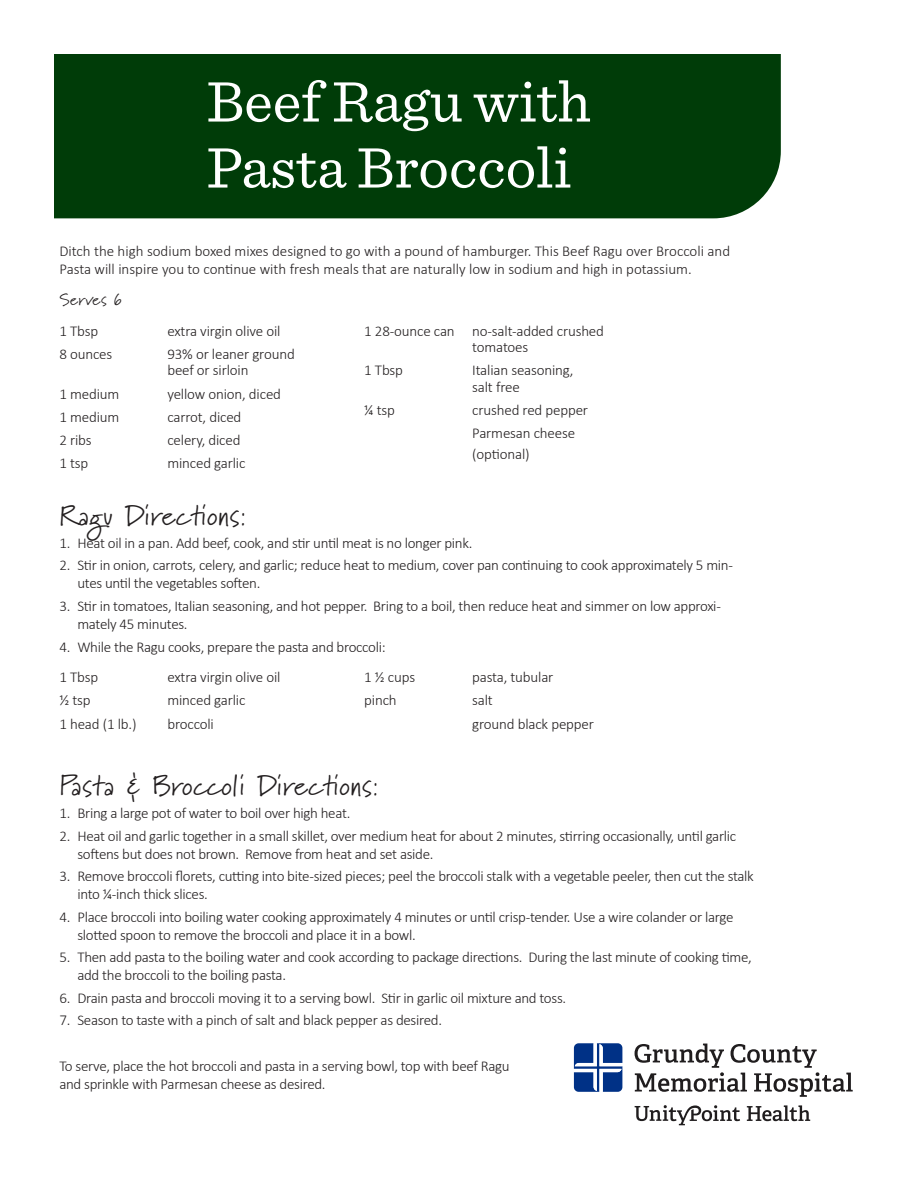
<style>
.page{position:relative;width:918px;height:1188px;background:#fff}
.page>*{position:absolute;margin:0;border:0;box-sizing:border-box;transform-origin:0 0}
.t1{font:60px/66px "Sentinel";color:#fff}
.t2{font:28.5px "Marydale";letter-spacing:.005em;color:#231f20}
.t3{font:16.5px "Marydale";letter-spacing:.025em;color:#231f20}
.t4{font:300 15px/18px "Calibri";letter-spacing:-.02em;color:#231f20}
.t5{font:300 15px/18px "Calibri";color:#231f20}
</style>
<div class="page">
<div style="left:54px;top:54px;width:727px;height:164px;background:#003c08"></div>
<svg style="left:635px;top:1044px;width:218px;height:53px"></svg>
<svg style="left:635px;top:1105px;width:105px;height:20px"></svg>
<svg style="left:747px;top:1105px;width:63px;height:16px"></svg>
<svg style="left:574px;top:1043px;width:48px;height:49px"></svg>
<p class="t1" style="left:207px;top:67px;width:386px">Beef Ragu with<br>Pasta Broccoli</p>
<p class="t5" style="left:59px;top:242px;width:672px">Ditch the high sodium boxed mixes designed to go with a pound of hamburger. This Beef Ragu over Broccoli and<br>Pasta will inspire you to continue with fresh meals that are naturally low in sodium and high in potassium.</p>
<p class="t3" style="left:59px;top:289px;width:64px">Serves 6</p>
<p class="t4" style="left:59px;top:322px;width:40px">1 Tbsp</p>
<p class="t4" style="left:167px;top:322px;width:115px">extra virgin olive oil</p>
<p class="t4" style="left:59px;top:345px;width:54px">8 ounces</p>
<p class="t4" style="left:167px;top:346px;width:129px;line-height:16.5px">93% or leaner ground beef or sirloin</p>
<p class="t4" style="left:59px;top:385px;width:61px">1 medium</p>
<p class="t4" style="left:167px;top:385px;width:115px">yellow onion, diced</p>
<p class="t4" style="left:59px;top:408px;width:61px">1 medium</p>
<p class="t4" style="left:167px;top:408px;width:76px">carrot, diced</p>
<p class="t4" style="left:59px;top:431px;width:34px">2 ribs</p>
<p class="t4" style="left:167px;top:431px;width:75px">celery, diced</p>
<p class="t4" style="left:59px;top:454px;width:30px">1 tsp</p>
<p class="t4" style="left:167px;top:454px;width:80px">minced garlic</p>
<p class="t4" style="left:472px;top:322px;width:133px;line-height:16.5px;text-indent:-108px">1 28-ounce can no-salt-added crushed tomatoes</p>
<p class="t4" style="left:364px;top:361px;width:40px">1 Tbsp</p>
<p class="t4" style="left:472px;top:362px;width:103px;line-height:16.5px">Italian seasoning, salt free</p>
<p class="t4" style="left:364px;top:401px;width:32px">¼ tsp</p>
<p class="t4" style="left:472px;top:401px;width:117px">crushed red pepper</p>
<p class="t4" style="left:472px;top:423px;width:104px;line-height:20.2px">Parmesan cheese (optional)</p>
<p class="t2" style="left:59px;top:499px;width:189px">Ragu Directions:</p>
<p class="t4" style="left:59px;top:534px;width:415px">1. Heat oil in a pan. Add beef, cook, and stir until meat is no longer pink.</p>
<p class="t4" style="left:77px;top:556px;width:657px;text-indent:-18px">2. Stir in onion, carrots, celery, and garlic; reduce heat to medium, cover pan continuing to cook approximately 5 min&shy;utes until the vegetables soften.</p>
<p class="t4" style="left:77px;top:597px;width:645px;text-indent:-18px">3. Stir in tomatoes, Italian seasoning, and hot pepper. Bring to a boil, then reduce heat and simmer on low approxi&shy;mately 45 minutes.</p>
<p class="t4" style="left:59px;top:637px;width:328px">4. While the Ragu cooks, prepare the pasta and broccoli:</p>
<p class="t4" style="left:59px;top:668px;width:40px">1 Tbsp</p>
<p class="t4" style="left:167px;top:668px;width:115px">extra virgin olive oil</p>
<p class="t4" style="left:59px;top:691px;width:33px">½ tsp</p>
<p class="t4" style="left:167px;top:691px;width:80px">minced garlic</p>
<p class="t4" style="left:59px;top:714px;width:79px">1 head (1 lb.)</p>
<p class="t4" style="left:167px;top:714px;width:48px">broccoli</p>
<p class="t4" style="left:364px;top:668px;width:52px">1 ½ cups</p>
<p class="t4" style="left:472px;top:668px;width:83px">pasta, tubular</p>
<p class="t4" style="left:364px;top:691px;width:34px">pinch</p>
<p class="t4" style="left:472px;top:691px;width:22px">salt</p>
<p class="t4" style="left:472px;top:714px;width:123px">ground black pepper</p>
<p class="t2" style="left:59px;top:769px;width:321px">Pasta &amp; Broccoli Directions:</p>
<p class="t4" style="left:59px;top:804px;width:292px">1. Bring a large pot of water to boil over high heat.</p>
<p class="t4" style="left:77px;top:826px;width:660px;text-indent:-18px">2. Heat oil and garlic together in a small skillet, over medium heat for about 2 minutes, stirring occasionally, until garlic softens but does not brown. Remove from heat and set aside.</p>
<p class="t4" style="left:77px;top:867px;width:678px;text-indent:-18px">3. Remove broccoli florets, cutting into bite-sized pieces; peel the broccoli stalk with a vegetable peeler, then cut the stalk into ¼-inch thick slices.</p>
<p class="t4" style="left:77px;top:908px;width:658px;text-indent:-18px">4. Place broccoli into boiling water cooking approximately 4 minutes or until crisp-tender. Use a wire colander or large slotted spoon to remove the broccoli and place it in a bowl.</p>
<p class="t4" style="left:77px;top:948px;width:676px;text-indent:-18px">5. Then add pasta to the boiling water and cook according to package directions. During the last minute of cooking time, add the broccoli to the boiling pasta.</p>
<p class="t4" style="left:59px;top:989px;width:508px">6. Drain pasta and broccoli moving it to a serving bowl. Stir in garlic oil mixture and toss.</p>
<p class="t4" style="left:59px;top:1011px;width:384px">7. Season to taste with a pinch of salt and black pepper as desired.</p>
<p class="t4" style="left:59px;top:1057px;width:452px">To serve, place the hot broccoli and pasta in a serving bowl, top with beef Ragu and sprinkle with Parmesan cheese as desired.</p>
</div>
